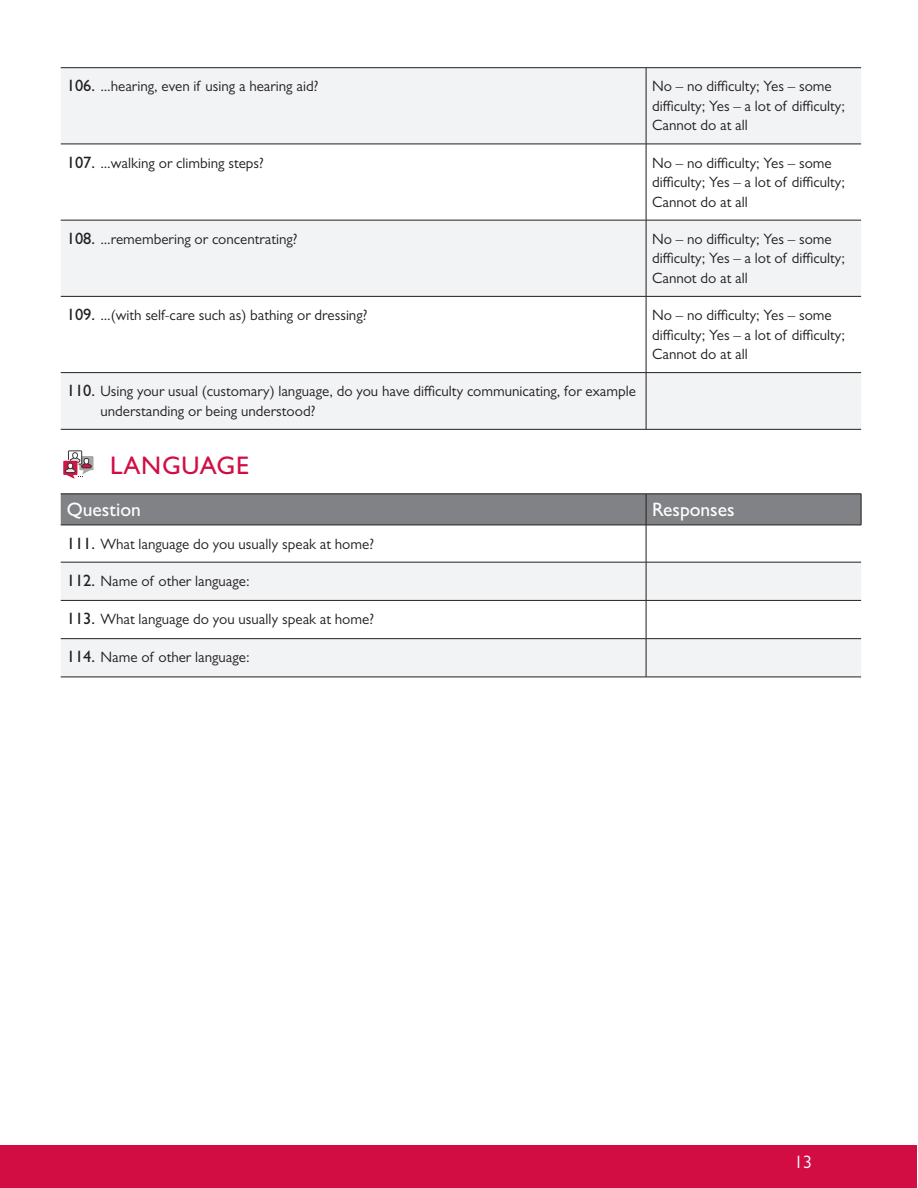
<style>
.page{position:relative;width:918px;height:1188px;background:#fff}
.page>*{position:absolute;margin:0;border:0;box-sizing:border-box;transform-origin:0 0}
.t1{font:500 25.5px "Gill Sans MT Std";letter-spacing:.03em;color:#d20d44}
.TableH1{font:500 19.5px "Gill Sans MT Std";color:#fff}
.t2{font:18px "Gill Sans MT Std";color:#fff}
.TableBody{font:15px/19.5px "Gill Sans MT Std";color:#231f20}
.s1{font-weight:500;font-size:16.5px}
</style>
<div class="page">
<div style="left:1px;top:1145px;width:916px;height:43px;background:#d20d44"></div>
<svg style="left:61px;top:68px;width:800px;height:609px;fill:#f2f3f4"></svg>
<div style="left:61px;top:495px;width:800px;height:30px;background:#808285"></div>
<hr style="left:61px;top:67px;width:585px;height:1px;background:#231f20">
<hr style="left:646px;top:67px;width:215px;height:1px;background:#231f20">
<hr style="left:646px;top:68px;width:1px;height:76px;background:#231f20">
<hr style="left:61px;top:144px;width:585px;height:1px;background:#231f20">
<hr style="left:646px;top:144px;width:215px;height:1px;background:#231f20">
<hr style="left:646px;top:144px;width:1px;height:76px;background:#231f20">
<hr style="left:61px;top:220px;width:585px;height:1px;background:#231f20">
<hr style="left:646px;top:220px;width:215px;height:1px;background:#231f20">
<hr style="left:646px;top:220px;width:1px;height:76px;background:#231f20">
<hr style="left:61px;top:296px;width:585px;height:1px;background:#231f20">
<hr style="left:646px;top:296px;width:215px;height:1px;background:#231f20">
<hr style="left:646px;top:297px;width:1px;height:75px;background:#231f20">
<hr style="left:61px;top:372px;width:585px;height:1px;background:#231f20">
<hr style="left:646px;top:372px;width:215px;height:1px;background:#231f20">
<hr style="left:646px;top:373px;width:1px;height:56px;background:#231f20">
<hr style="left:61px;top:525px;width:585px;height:1px;background:#231f20">
<hr style="left:646px;top:525px;width:215px;height:1px;background:#231f20">
<hr style="left:646px;top:525px;width:1px;height:37px;background:#231f20">
<hr style="left:61px;top:562px;width:585px;height:1px;background:#231f20">
<hr style="left:646px;top:562px;width:215px;height:1px;background:#231f20">
<hr style="left:646px;top:562px;width:1px;height:38px;background:#231f20">
<hr style="left:61px;top:600px;width:585px;height:1px;background:#231f20">
<hr style="left:646px;top:600px;width:215px;height:1px;background:#231f20">
<hr style="left:646px;top:601px;width:1px;height:37px;background:#231f20">
<hr style="left:61px;top:638px;width:585px;height:1px;background:#231f20">
<hr style="left:646px;top:638px;width:215px;height:1px;background:#231f20">
<hr style="left:646px;top:639px;width:1px;height:38px;background:#231f20">
<hr style="left:61px;top:677px;width:585px;height:1px;background:#231f20">
<hr style="left:646px;top:677px;width:215px;height:1px;background:#231f20">
<hr style="left:61px;top:494px;width:585px;height:1px;background:#231f20">
<hr style="left:646px;top:494px;width:215px;height:1px;background:#231f20">
<hr style="left:646px;top:494px;width:1px;height:31px;background:#231f20">
<hr style="left:861px;top:494px;width:1px;height:31px;background:#231f20">
<hr style="left:61px;top:429px;width:585px;height:1px;background:#231f20">
<hr style="left:646px;top:429px;width:215px;height:1px;background:#231f20">
<svg style="left:63px;top:450px;width:31px;height:29px"></svg>
<p class="TableBody" style="left:67px;top:77px;width:253px"><span class="s1">106.</span> ...hearing, even if using a hearing aid?</p>
<p class="TableBody" style="left:652px;top:77px;width:194px">No – no difficulty; Yes – some difficulty; Yes – a lot of difficulty;<br>Cannot do at all</p>
<p class="TableBody" style="left:67px;top:153px;width:199px"><span class="s1">107.</span> ...walking or climbing steps?</p>
<p class="TableBody" style="left:652px;top:153px;width:194px">No – no difficulty; Yes – some difficulty; Yes – a lot of difficulty;<br>Cannot do at all</p>
<p class="TableBody" style="left:67px;top:229px;width:232px"><span class="s1">108.</span> ...remembering or concentrating?</p>
<p class="TableBody" style="left:652px;top:229px;width:194px">No – no difficulty; Yes – some difficulty; Yes – a lot of difficulty;<br>Cannot do at all</p>
<p class="TableBody" style="left:67px;top:305px;width:302px"><span class="s1">109.</span> ...(with self-care such as) bathing or dressing?</p>
<p class="TableBody" style="left:652px;top:305px;width:194px">No – no difficulty; Yes – some difficulty; Yes – a lot of difficulty;<br>Cannot do at all</p>
<p class="TableBody" style="left:100px;top:381px;width:537px;text-indent:-34px"><span class="s1">110.</span> Using your usual (customary) language, do you have difficulty communicating, for example understanding or being understood?</p>
<h2 class="t1" style="left:110px;top:450px;width:141px">LANGUAGE</h2>
<p class="TableH1" style="left:67px;top:498px;width:76px">Question</p>
<p class="TableH1" style="left:652px;top:498px;width:84px">Responses</p>
<p class="TableBody" style="left:67px;top:534px;width:309px"><span class="s1">111.</span> What language do you usually speak at home?</p>
<p class="TableBody" style="left:67px;top:571px;width:184px"><span class="s1">112.</span> Name of other language:</p>
<p class="TableBody" style="left:67px;top:609px;width:309px"><span class="s1">113.</span> What language do you usually speak at home?</p>
<p class="TableBody" style="left:67px;top:648px;width:184px"><span class="s1">114.</span> Name of other language:</p>
<p class="t2" style="left:794px;top:1151px;width:19px">13</p>
</div>
